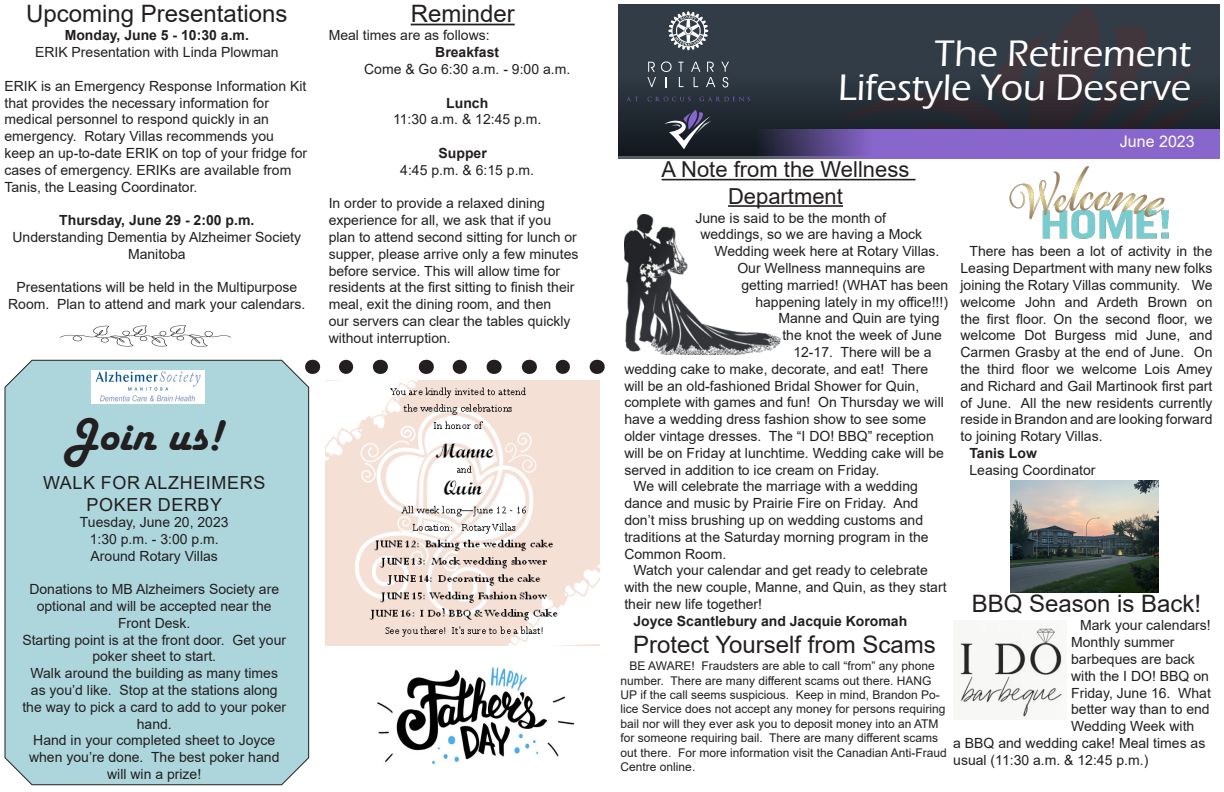
<style>
.page{position:relative;width:1224px;height:792px;background:#fff}
.page>*{position:absolute;margin:0;border:0;box-sizing:border-box;transform-origin:0 0}
.t1{font:48px "Harlow Solid";color:#231f20}
.t2{font:500 38px "Eras ITC";color:#fff}
.t3{font:24px "Arial";color:#231f20}
.t4{font:22px/26.4px "Arial";color:#231f20;text-align:center}
.t5{font:18px "Arial";letter-spacing:.035em;color:#231f20}
.t6{font:16px "Arial";color:#fff}
.t7{font:14px/16.8px "Arial";color:#231f20;text-align:center}
.t8{font:700 14px "Arial";color:#231f20}
.t9{font:12px/14.4px "Arial";color:#231f20}
</style>
<div class="page">
<div style="left:4px;top:359px;width:306px;height:427px;background:#acd6dc"></div>
<svg style="left:618px;top:4px;width:602px;height:155px;background:#2e343d"></svg>
<svg style="left:757px;top:129px;width:463px;height:30px;background:#7a5db8"></svg>
<img style="left:1009px;top:166px;width:160px;height:73px">
<svg style="left:664px;top:110px;width:48px;height:39px;background:#464958"></svg>
<svg style="left:647px;top:61px;width:25px;height:26px"></svg>
<svg style="left:678px;top:62px;width:6px;height:25px"></svg>
<svg style="left:691px;top:62px;width:9px;height:25px"></svg>
<svg style="left:706px;top:62px;width:9px;height:25px"></svg>
<svg style="left:721px;top:62px;width:8px;height:26px"></svg>
<svg style="left:626px;top:97px;width:13px;height:4px"></svg>
<svg style="left:648px;top:97px;width:43px;height:4px"></svg>
<svg style="left:700px;top:97px;width:50px;height:4px"></svg>
<svg style="left:668px;top:11px;width:40px;height:39px"></svg>
<hr style="left:662px;top:179px;width:254px;height:1px;background:#231f20">
<hr style="left:728px;top:205px;width:115px;height:2px;background:#231f20">
<hr style="left:411px;top:24px;width:104px;height:1px;background:#231f20">
<div style="left:516px;top:354px;width:94px;height:26px;background:#fff;opacity:.75"></div>
<svg style="left:563px;top:360px;width:17px;height:14px"></svg>
<svg style="left:529px;top:360px;width:1px;height:14px"></svg>
<svg style="left:597px;top:360px;width:1px;height:14px"></svg>
<div style="left:413px;top:354px;width:94px;height:26px;background:#fff;opacity:.75"></div>
<svg style="left:460px;top:360px;width:17px;height:14px"></svg>
<svg style="left:426px;top:360px;width:1px;height:14px"></svg>
<svg style="left:494px;top:360px;width:1px;height:14px"></svg>
<div style="left:299px;top:354px;width:94px;height:26px;background:#fff;opacity:.75"></div>
<svg style="left:346px;top:360px;width:17px;height:14px"></svg>
<svg style="left:312px;top:360px;width:1px;height:14px"></svg>
<svg style="left:380px;top:360px;width:1px;height:14px"></svg>
<img style="left:957px;top:620px;width:107px;height:99px">
<img style="left:91px;top:370px;width:114px;height:33px">
<img style="left:59px;top:325px;width:173px;height:22px">
<img style="left:325px;top:381px;width:275px;height:264px">
<img style="left:377px;top:667px;width:198px;height:97px">
<img style="left:1011px;top:481px;width:148px;height:111px">
<img style="left:625px;top:214px;width:155px;height:141px">
<p class="t3" style="left:26px;top:-3px;width:263px">Upcoming Presentations</p>
<p class="t8" style="left:65px;top:26px;width:186px">Monday, June 5 - 10:30 a.m.</p>
<p class="t7" style="left:35px;top:44px;width:245px">ERIK Presentation with Linda Plowman</p>
<p class="t7" style="left:4px;top:77px;width:303px">ERIK is an Emergency Response Information Kit</p>
<p class="t7" style="left:4px;top:94px;width:304px;text-align:left">that provides the necessary information for medical personnel to respond quickly in an emergency. Rotary Villas recommends you keep an up-to-date ERIK on top of your fridge for cases of emergency. ERIKs are available from Tanis, the Leasing Coordinator.</p>
<p class="t8" style="left:59px;top:210px;width:197px">Thursday, June 29 - 2:00 p.m.</p>
<p class="t7" style="left:12px;top:229px;width:290px">Understanding Dementia by Alzheimer Society<br>Manitoba</p>
<p class="t7" style="left:8px;top:279px;width:299px">Presentations will be held in the Multipurpose<br>Room. Plan to attend and mark your calendars.</p>
<p class="t3" style="left:411px;top:-3px;width:106px">Reminder</p>
<p class="t7" style="left:329px;top:27px;width:163px">Meal times are as follows:</p>
<p class="t8" style="left:435px;top:42px;width:65px">Breakfast</p>
<p class="t7" style="left:364px;top:61px;width:208px">Come &amp; Go 6:30 a.m. - 9:00 a.m.</p>
<p class="t8" style="left:446px;top:93px;width:43px">Lunch</p>
<p class="t7" style="left:393px;top:111px;width:150px">11:30 a.m. &amp; 12:45 p.m.</p>
<p class="t8" style="left:439px;top:143px;width:50px">Supper</p>
<p class="t7" style="left:400px;top:161px;width:135px">4:45 p.m. &amp; 6:15 p.m.</p>
<p class="t7" style="left:329px;top:195px;width:218px">In order to provide a relaxed dining</p>
<p class="t7" style="left:329px;top:212px;width:224px">experience for all, we ask that if you</p>
<p class="t7" style="left:329px;top:229px;width:250px">plan to attend second sitting for lunch or</p>
<p class="t7" style="left:329px;top:245px;width:251px">supper, please arrive only a few minutes</p>
<p class="t7" style="left:329px;top:262px;width:233px">before service. This will allow time for</p>
<p class="t7" style="left:329px;top:279px;width:247px">residents at the first sitting to finish their</p>
<p class="t7" style="left:329px;top:296px;width:224px">meal, exit the dining room, and then</p>
<p class="t7" style="left:329px;top:313px;width:243px">our servers can clear the tables quickly</p>
<p class="t7" style="left:329px;top:329px;width:124px">without interruption.</p>
<p class="t1" style="left:63px;top:408px;width:160px">Join us!</p>
<p class="t5" style="left:43px;top:471px;width:224px">WALK FOR ALZHEIMERS</p>
<p class="t5" style="left:87px;top:492px;width:137px">POKER DERBY</p>
<p class="t7" style="left:80px;top:514px;width:150px">Tuesday, June 20, 2023</p>
<p class="t7" style="left:90px;top:530px;width:131px">1:30 p.m. - 3:00 p.m.</p>
<p class="t7" style="left:91px;top:547px;width:129px">Around Rotary Villas</p>
<p class="t7" style="left:29px;top:581px;width:251px">Donations to MB Alzheimers Society are optional and will be accepted near the<br>Front Desk.</p>
<p class="t7" style="left:22px;top:631px;width:265px">Starting point is at the front door. Get your poker sheet to start.</p>
<p class="t7" style="left:22px;top:665px;width:265px">Walk around the building as many times as you’d like. Stop at the stations along the way to pick a card to add to your poker hand.</p>
<p class="t7" style="left:29px;top:732px;width:252px">Hand in your completed sheet to Joyce when you’re done. The best poker hand will win a prize!</p>
<p class="t2" style="left:935px;top:32px;width:258px">The Retirement</p>
<p class="t2" style="left:838px;top:66px;width:354px">Lifestyle You Deserve</p>
<p class="t6" style="left:1120px;top:130px;width:76px">June 2023</p>
<p class="t4" style="left:662px;top:156px;width:249px">A Note from the Wellness<br>Department</p>
<p class="t7" style="left:695px;top:209px;width:192px">June is said to be the month of</p>
<p class="t7" style="left:700px;top:226px;width:223px">weddings, so we are having a Mock</p>
<p class="t7" style="left:714px;top:243px;width:227px">Wedding week here at Rotary Villas.</p>
<p class="t7" style="left:737px;top:259px;width:190px">Our Wellness mannequins are</p>
<p class="t7" style="left:741px;top:276px;width:208px">getting married! (WHAT has been</p>
<p class="t7" style="left:755px;top:293px;width:194px">happening lately in my office!!!)</p>
<p class="t7" style="left:778px;top:310px;width:163px">Manne and Quin are tying</p>
<p class="t7" style="left:782px;top:327px;width:161px">the knot the week of June</p>
<p class="t7" style="left:793px;top:343px;width:140px">12-17. There will be a</p>
<p class="t7" style="left:624px;top:360px;width:306px">wedding cake to make, decorate, and eat! There</p>
<p class="t7" style="left:624px;top:377px;width:296px">will be an old-fashioned Bridal Shower for Quin,</p>
<p class="t7" style="left:624px;top:394px;width:321px">complete with games and fun! On Thursday we will</p>
<p class="t7" style="left:624px;top:411px;width:303px">have a wedding dress fashion show to see some</p>
<p class="t7" style="left:624px;top:427px;width:311px">older vintage dresses. The “I DO! BBQ” reception</p>
<p class="t7" style="left:624px;top:444px;width:321px">will be on Friday at lunchtime. Wedding cake will be</p>
<p class="t7" style="left:624px;top:461px;width:256px">served in addition to ice cream on Friday.</p>
<p class="t7" style="left:624px;top:478px;width:306px;text-align:left;text-indent:9px">We will celebrate the marriage with a wedding dance and music by Prairie Fire on Friday. And don’t miss brushing up on wedding customs and traditions at the Saturday morning program in the Common Room.</p>
<p class="t7" style="left:624px;top:562px;width:324px;text-align:left;text-indent:9px">Watch your calendar and get ready to celebrate with the new couple, Manne, and Quin, as they start their new life together!</p>
<p class="t8" style="left:633px;top:611px;width:275px">Joyce Scantlebury and Jacquie Koromah</p>
<p class="t7" style="left:960px;top:243px;width:254px;text-align:justify;text-indent:9px">There has been a lot of activity in the Leasing Department with many new folks joining the Rotary Villas community. We welcome John and Ardeth Brown on the first floor. On the second floor, we welcome Dot Burgess mid June, and Carmen Grasby at the end of June. On the third floor we welcome Lois Amey and Richard and Gail Martinook first part of June. All the new residents currently reside in Brandon and are looking forward to joining Rotary Villas.</p>
<p class="t8" style="left:969px;top:443px;width:69px">Tanis Low</p>
<p class="t7" style="left:969px;top:461px;width:128px">Leasing Coordinator</p>
<p class="t3" style="left:972px;top:587px;width:231px">BBQ Season is Back!</p>
<p class="t7" style="left:1080px;top:617px;width:132px">Mark your calendars!</p>
<p class="t7" style="left:1071px;top:634px;width:105px">Monthly summer</p>
<p class="t7" style="left:1071px;top:651px;width:125px">barbeques are back</p>
<p class="t7" style="left:1071px;top:667px;width:139px">with the I DO! BBQ on</p>
<p class="t7" style="left:1071px;top:684px;width:141px">Friday, June 16. What</p>
<p class="t7" style="left:1071px;top:701px;width:140px">better way than to end</p>
<p class="t7" style="left:1071px;top:718px;width:125px">Wedding Week with</p>
<p class="t7" style="left:953px;top:735px;width:254px">a BBQ and wedding cake! Meal times as</p>
<p class="t7" style="left:953px;top:751px;width:197px">usual (11:30 a.m. &amp; 12:45 p.m.)</p>
<p class="t3" style="left:633px;top:628px;width:304px">Protect Yourself from Scams</p>
<p class="t9" style="left:621px;top:659px;width:328px;text-indent:9px">BE AWARE! Fraudsters are able to call “from” any phone number. There are many different scams out there. HANG UP if the call seems suspicious. Keep in mind, Brandon Po&shy;lice Service does not accept any money for persons requiring bail nor will they ever ask you to deposit money into an ATM for someone requiring bail. There are many different scams out there. For more information visit the Canadian Anti-Fraud Centre online.</p>
</div>
